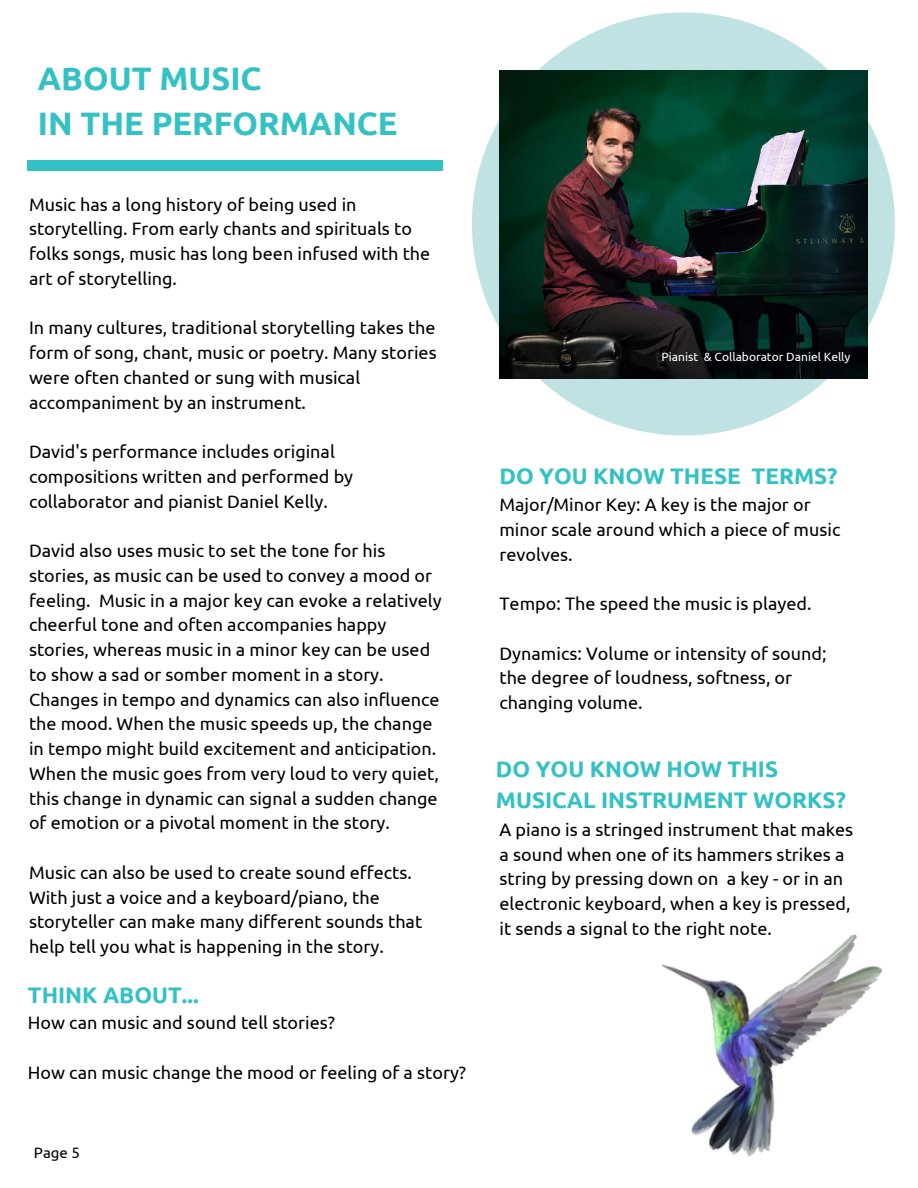
<style>
.page{position:relative;width:918px;height:1188px;background:#fff}
.page>*{position:absolute;margin:0;border:0;box-sizing:border-box;transform-origin:0 0}
.t1{font:700 32.4px/45.2px "Ubuntu";color:#33c1c4}
.t2{font:700 22.5px/31.5px "Ubuntu";color:#33c1c4}
.t3{font:18px/24.8px "Ubuntu";color:#000}
.t4{font:15px "Ubuntu";color:#000}
.t5{font:12px "Ubuntu";color:#fff}
</style>
<div class="page">
<div style="left:472px;top:12px;width:423px;height:423px;background:#c1e2e3;border-radius:50%"></div>
<img style="left:499px;top:70px;width:368px;height:308px">
<div style="left:28px;top:160px;width:415px;height:11px;background:#33c1c4"></div>
<img style="left:662px;top:934px;width:221px;height:223px">
<h1 class="t1" style="left:38px;top:55px;width:361px">ABOUT MUSIC<br>IN THE PERFORMANCE</h1>
<p class="t3" style="left:29px;top:191px;width:403px">Music has a long history of being used in storytelling. From early chants and spirituals to folks songs, music has long been infused with the art of storytelling.</p>
<p class="t3" style="left:29px;top:315px;width:409px">In many cultures, traditional storytelling takes the form of song, chant, music or poetry. Many stories were often chanted or sung with musical accompaniment by an instrument.</p>
<p class="t3" style="left:29px;top:439px;width:326px">David's performance includes original compositions written and performed by collaborator and pianist Daniel Kelly.</p>
<p class="t3" style="left:29px;top:538px;width:414px">David also uses music to set the tone for his stories, as music can be used to convey a mood or feeling. Music in a major key can evoke a relatively cheerful tone and often accompanies happy stories, whereas music in a minor key can be used to show a sad or somber moment in a story.<br>Changes in tempo and dynamics can also influence the mood. When the music speeds up, the change in tempo might build excitement and anticipation.<br>When the music goes from very loud to very quiet, this change in dynamic can signal a sudden change of emotion or a pivotal moment in the story.</p>
<p class="t3" style="left:29px;top:859px;width:395px">Music can also be used to create sound effects.<br>With just a voice and a keyboard/piano, the storyteller can make many different sounds that help tell you what is happening in the story.</p>
<p class="t2" style="left:28px;top:979px;width:172px">THINK ABOUT...</p>
<p class="t3" style="left:28px;top:1010px;width:309px">How can music and sound tell stories?</p>
<p class="t3" style="left:28px;top:1059px;width:440px">How can music change the mood or feeling of a story?</p>
<p class="t4" style="left:34px;top:1143px;width:47px">Page 5</p>
<p class="t5" style="left:662px;top:350px;width:190px">Pianist &amp; Collaborator Daniel Kelly</p>
<p class="t2" style="left:499px;top:460px;width:340px">DO YOU KNOW THESE TERMS?</p>
<p class="t3" style="left:499px;top:492px;width:342px">Major/Minor Key: A key is the major or minor scale around which a piece of music revolves.</p>
<p class="t3" style="left:499px;top:591px;width:314px">Tempo: The speed the music is played.</p>
<p class="t3" style="left:499px;top:640px;width:329px">Dynamics: Volume or intensity of sound; the degree of loudness, softness, or changing volume.</p>
<p class="t2" style="left:496px;top:753px;width:351px">DO YOU KNOW HOW THIS<br>MUSICAL INSTRUMENT WORKS?</p>
<p class="t3" style="left:499px;top:816px;width:355px">A piano is a stringed instrument that makes a sound when one of its hammers strikes a string by pressing down on a key - or in an electronic keyboard, when a key is pressed, it sends a signal to the right note.</p>
</div>
